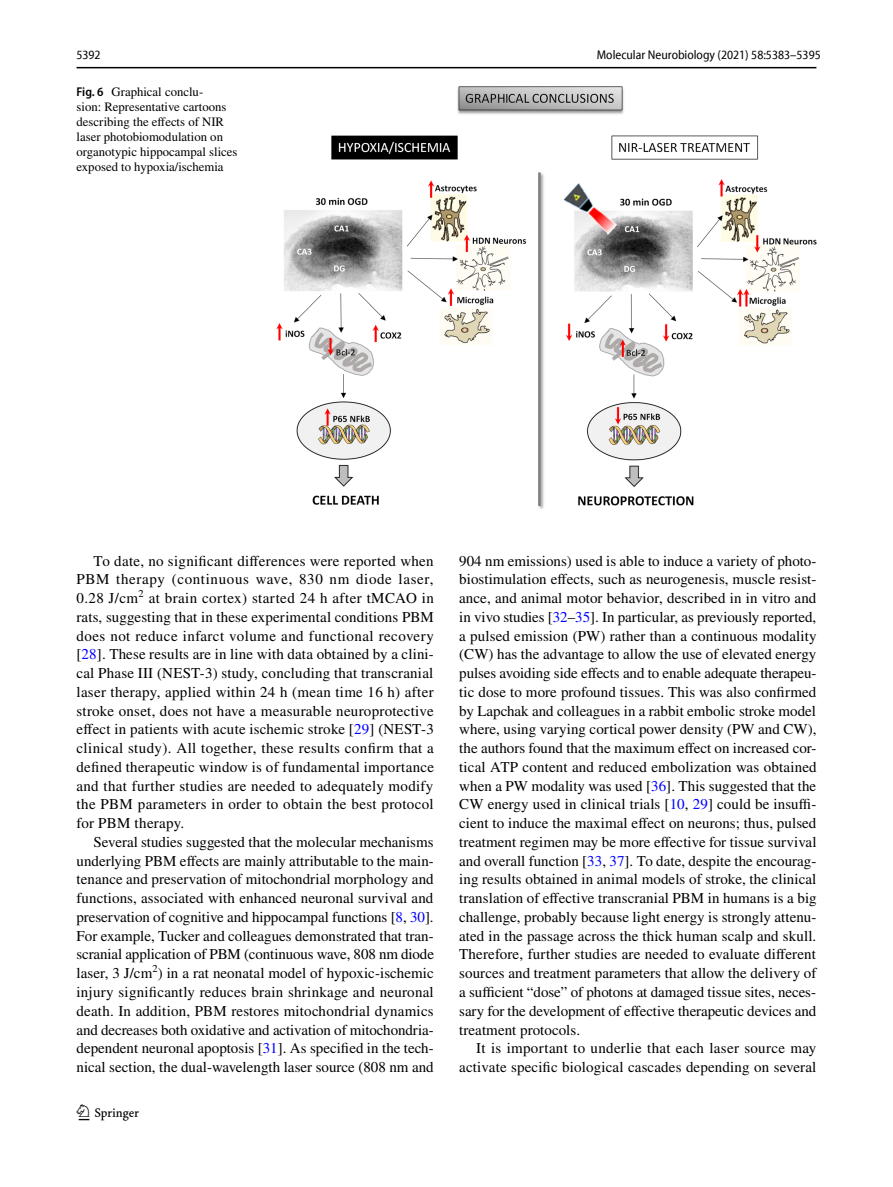
<style>
.page{position:relative;width:893px;height:1187px;background:#fff}
.page>*{position:absolute;margin:0;border:0;box-sizing:border-box;transform-origin:0 0}
.t1{font:22.5px "Springnew Regular 2";color:#000}
.t2{font:15px/18.8px "STIX";letter-spacing:.01em;color:#000;text-align:justify}
.t3{font:12.75px/15px "STIX";color:#000}
.t4{font:semi-condensed 12.75px "Myriad Pro Unic";color:#000}
.s1{font-family:"Myriad Pro";font-weight:600;font-stretch:semi-condensed}
.s2{color:#00f}
</style>
<div class="page">
<hr style="left:77px;top:67px;width:739px;height:1px;background:#000">
<img style="left:276px;top:87px;width:540px;height:422px">
<p class="t4" style="left:76px;top:50px;width:26px">5392</p>
<p class="t4" style="left:597px;top:50px;width:225px">Molecular Neurobiology (2021) 58:5383–5395</p>
<p class="t3" style="left:77px;top:85px;width:162px"><span class="s1">Fig. 6</span> Graphical conclu-<br>sion: Representative cartoons describing the effects of NIR laser photobiomodulation on organotypic hippocampal slices exposed to hypoxia/ischemia</p>
<p class="t2" style="left:77px;top:552px;width:359px;text-indent:17px">To date, no significant differences were reported when PBM therapy (continuous wave, 830 nm diode laser, 0.28 J/cm<sup>2</sup> at brain cortex) started 24 h after tMCAO in rats, suggesting that in these experimental conditions PBM does not reduce infarct volume and functional recovery [<span class="s2">28</span>]. These results are in line with data obtained by a clini&shy;cal Phase III (NEST-3) study, concluding that transcranial laser therapy, applied within 24 h (mean time 16 h) after stroke onset, does not have a measurable neuroprotective effect in patients with acute ischemic stroke [<span class="s2">29</span>] (NEST-3 clinical study). All together, these results confirm that a defined therapeutic window is of fundamental importance and that further studies are needed to adequately modify the PBM parameters in order to obtain the best protocol for PBM therapy.</p>
<p class="t2" style="left:77px;top:833px;width:359px;text-indent:17px">Several studies suggested that the molecular mechanisms underlying PBM effects are mainly attributable to the main&shy;tenance and preservation of mitochondrial morphology and functions, associated with enhanced neuronal survival and preservation of cognitive and hippocampal functions [<span class="s2">8</span>, <span class="s2">30</span>].<br>For example, Tucker and colleagues demonstrated that tran&shy;scranial application of PBM (continuous wave, 808 nm diode laser, 3 J/cm<sup>2</sup>) in a rat neonatal model of hypoxic-ischemic injury significantly reduces brain shrinkage and neuronal death. In addition, PBM restores mitochondrial dynamics and decreases both oxidative and activation of mitochondria&shy;dependent neuronal apoptosis [<span class="s2">31</span>]. As specified in the tech&shy;nical section, the dual-wavelength laser source (808 nm and</p>
<h1 class="t1" style="left:79px;top:1104px;width:62px">1 3</h1>
<p class="t2" style="left:459px;top:552px;width:359px">904 nm emissions) used is able to induce a variety of photo&shy;biostimulation effects, such as neurogenesis, muscle resist&shy;ance, and animal motor behavior, described in in vitro and in vivo studies [<span class="s2">32</span>–<span class="s2">35</span>]. In particular, as previously reported, a pulsed emission (PW) rather than a continuous modality (CW) has the advantage to allow the use of elevated energy pulses avoiding side effects and to enable adequate therapeu&shy;tic dose to more profound tissues. This was also confirmed by Lapchak and colleagues in a rabbit embolic stroke model where, using varying cortical power density (PW and CW), the authors found that the maximum effect on increased cor&shy;tical ATP content and reduced embolization was obtained when a PW modality was used [<span class="s2">36</span>]. This suggested that the CW energy used in clinical trials [<span class="s2">10</span>, <span class="s2">29</span>] could be insuffi&shy;cient to induce the maximal effect on neurons; thus, pulsed treatment regimen may be more effective for tissue survival and overall function [<span class="s2">33</span>, <span class="s2">37</span>]. To date, despite the encourag&shy;ing results obtained in animal models of stroke, the clinical translation of effective transcranial PBM in humans is a big challenge, probably because light energy is strongly attenu&shy;ated in the passage across the thick human scalp and skull.<br>Therefore, further studies are needed to evaluate different sources and treatment parameters that allow the delivery of a sufficient “dose” of photons at damaged tissue sites, neces&shy;sary for the development of effective therapeutic devices and treatment protocols.</p>
<p class="t2" style="left:459px;top:1039px;width:359px;text-align:right">It is important to underlie that each laser source may activate specific biological cascades depending on several</p>
</div>
